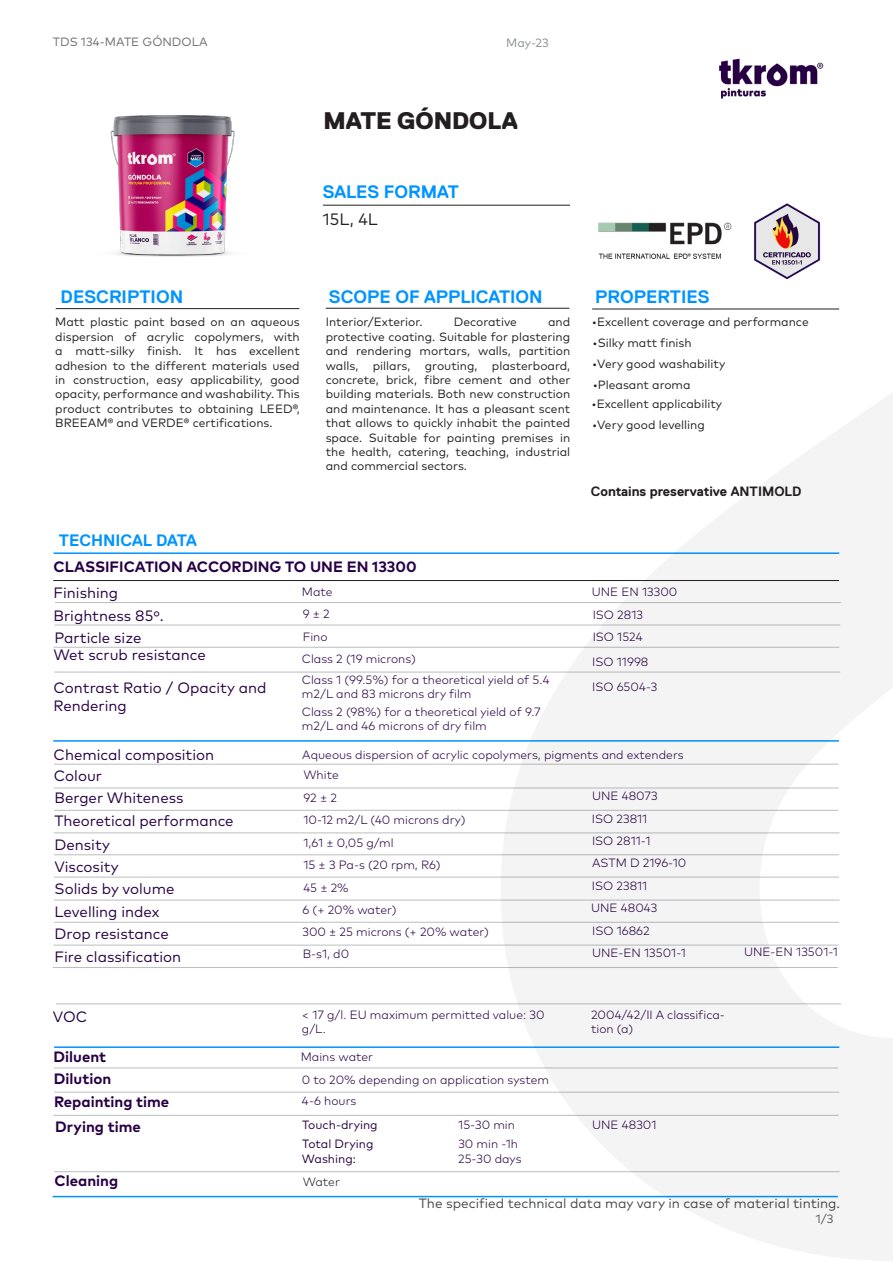
<style>
.page{position:relative;width:893px;height:1263px;background:#fff}
.page>*{position:absolute;margin:0;border:0;box-sizing:border-box;transform-origin:0 0}
.t1{font:800 24px "Replica Pro";color:#231f20}
.t2{font:700 18px "Replica";color:#0094ff}
.t3{font:700 16.5px "Replica";color:#0094ff}
.t4{font:16.5px "Mark Pro";color:#231f20}
.t5{font:15px/23px "Mark Pro";color:#270044}
.t6{font:700 15px/23.4px "Mark Pro";color:#270044}
.t7{font:13.5px "Mark Pro";color:#46484a}
.t8{font:700 13.5px "Replica Pro";color:#231f20}
.t9{font:12px/14.4px "Mark Pro";color:#231f20;text-align:justify}
.t10{font:300 12px/14.4px "Mark Pro";color:#270044}
.t11{font:12px/19.5px "Mark Pro";color:#270044}
.t12{font:12px "Mark Pro";color:#6e6e6e}
.t13{font:12px "Mark Pro";color:#8b8d90}
.t14{font:300 12px "Mark Pro";color:#231f20}
.t15{font:12px "Mark Pro";color:#5c5c5f}
</style>
<div class="page">
<img style="left:110px;top:115px;width:125px;height:142px">
<img style="left:754px;top:203px;width:67px;height:76px">
<img style="left:598px;top:222px;width:134px;height:37px">
<hr style="left:323px;top:205px;width:247px;height:1px;background:#231f20">
<hr style="left:592px;top:309px;width:247px;height:1px;background:#231f20">
<hr style="left:326px;top:308px;width:243px;height:1px;background:#231f20">
<hr style="left:56px;top:308px;width:243px;height:1px;background:#231f20">
<hr style="left:54px;top:552px;width:785px;height:2px;background:#0094ff">
<hr style="left:53px;top:580px;width:786px;height:1px;background:#231f20">
<hr style="left:55px;top:602px;width:786px;height:1px;background:#bcbdc0">
<hr style="left:54px;top:625px;width:786px;height:1px;background:#bcbdc0">
<hr style="left:54px;top:647px;width:785px;height:1px;background:#bcbdc0">
<hr style="left:53px;top:740px;width:786px;height:2px;background:#0094ff">
<hr style="left:54px;top:764px;width:784px;height:1px;background:#bcbdc0">
<hr style="left:54px;top:788px;width:785px;height:1px;background:#bcbdc0">
<hr style="left:54px;top:810px;width:784px;height:1px;background:#bcbdc0">
<hr style="left:54px;top:854px;width:785px;height:1px;background:#bcbdc0">
<hr style="left:54px;top:877px;width:785px;height:1px;background:#bcbdc0">
<hr style="left:54px;top:900px;width:786px;height:1px;background:#bcbdc0">
<hr style="left:54px;top:922px;width:785px;height:1px;background:#bcbdc0">
<hr style="left:54px;top:1046px;width:785px;height:2px;background:#0094ff">
<hr style="left:54px;top:833px;width:786px;height:1px;background:#bcbdc0">
<hr style="left:54px;top:945px;width:785px;height:1px;background:#bcbdc0">
<hr style="left:54px;top:1068px;width:784px;height:1px;background:#bcbdc0">
<hr style="left:54px;top:1092px;width:785px;height:1px;background:#bcbdc0">
<hr style="left:53px;top:1115px;width:786px;height:1px;background:#bcbdc0">
<hr style="left:54px;top:1171px;width:786px;height:1px;background:#bcbdc0">
<hr style="left:54px;top:672px;width:786px;height:1px;background:#bcbdc0">
<hr style="left:53px;top:967px;width:785px;height:1px;background:#bcbdc0">
<hr style="left:56px;top:1003px;width:785px;height:1px;background:#bcbdc0">
<img style="left:719px;top:58px;width:105px;height:41px">
<hr style="left:53px;top:1196px;width:785px;height:1px;background:#0094ff">
<svg style="left:501px;top:393px;width:392px;height:868px;fill:#f4f4f4"></svg>
<p class="t12" style="left:53px;top:33px;width:156px">TDS 134-MATE GÓNDOLA</p>
<p class="t13" style="left:506px;top:34px;width:44px">May-23</p>
<h1 class="t1" style="left:323px;top:107px;width:196px">MATE GÓNDOLA</h1>
<h2 class="t2" style="left:323px;top:182px;width:138px">SALES FORMAT</h2>
<h3 class="t4" style="left:323px;top:206px;width:56px">15L, 4L</h3>
<h2 class="t2" style="left:61px;top:287px;width:124px">DESCRIPTION</h2>
<h2 class="t2" style="left:329px;top:287px;width:215px">SCOPE OF APPLICATION</h2>
<p class="t9" style="left:55px;top:314px;width:246px">Matt plastic paint based on an aqueous dispersion of acrylic copolymers, with a matt-silky finish. It has excellent adhesion to the different materials used in construction, easy applicability, good opacity, performance and washability. This product contributes to obtaining LEED®, BREEAM® and VERDE® certifications.</p>
<p class="t9" style="left:326px;top:314px;width:98px">Interior/Exterior.</p>
<p class="t9" style="left:454px;top:314px;width:65px">Decorative</p>
<p class="t9" style="left:326px;top:314px;width:246px;text-indent:222px">and protective coating. Suitable for plastering and rendering mortars, walls, partition walls, pillars, grouting, plasterboard, concrete, brick, fibre cement and other building materials. Both new construction and maintenance. It has a pleasant scent that allows to quickly inhabit the painted space. Suitable for painting premises in the health, catering, teaching, industrial and commercial sectors.</p>
<h2 class="t2" style="left:595px;top:287px;width:116px">PROPERTIES</h2>
<p class="t9" style="left:592px;top:314px;width:218px">•Excellent coverage and performance</p>
<p class="t9" style="left:592px;top:335px;width:101px">•Silky matt finish</p>
<p class="t9" style="left:592px;top:356px;width:135px">•Very good washability</p>
<p class="t9" style="left:593px;top:377px;width:99px">•Pleasant aroma</p>
<p class="t9" style="left:592px;top:396px;width:132px">•Excellent applicability</p>
<p class="t9" style="left:592px;top:417px;width:114px">•Very good levelling</p>
<p class="t8" style="left:591px;top:484px;width:212px">Contains preservative ANTIMOLD</p>
<h3 class="t3" style="left:59px;top:531px;width:139px">TECHNICAL DATA</h3>
<p class="t6" style="left:54px;top:554px;width:365px">CLASSIFICATION ACCORDING TO UNE EN 13300</p>
<p class="t5" style="left:54px;top:580px;width:112px">Finishing<br>Brightness 85º.</p>
<p class="t10" style="left:302px;top:579px;width:32px;line-height:23px">Mate<br>9 ± 2</p>
<p class="t10" style="left:592px;top:579px;width:87px;line-height:23.1px">UNE EN 13300<br>ISO 2813</p>
<p class="t5" style="left:54px;top:625px;width:89px">Particle size</p>
<p class="t5" style="left:54px;top:678px;width:214px;line-height:18px">Contrast Ratio / Opacity and<br>Rendering</p>
<p class="t10" style="left:593px;top:628px;width:52px">ISO 1524</p>
<p class="t10" style="left:303px;top:628px;width:26px">Fino</p>
<p class="t10" style="left:302px;top:671px;width:249px">Class 1 (99.5%) for a theoretical yield of 5.4 m2/L and 83 microns dry film</p>
<p class="t5" style="left:54px;top:642px;width:154px">Wet scrub resistance</p>
<p class="t10" style="left:302px;top:651px;width:115px">Class 2 (19 microns)</p>
<p class="t10" style="left:592px;top:653px;width:58px">ISO 11998</p>
<p class="t10" style="left:592px;top:678px;width:67px">ISO 6504-3</p>
<p class="t10" style="left:302px;top:703px;width:240px">Class 2 (98%) for a theoretical yield of 9.7 m2/L and 46 microns of dry film</p>
<p class="t5" style="left:54px;top:742px;width:162px">Chemical composition</p>
<p class="t10" style="left:302px;top:746px;width:383px">Aqueous dispersion of acrylic copolymers, pigments and extenders</p>
<p class="t5" style="left:54px;top:764px;width:131px;line-height:21.1px">Colour<br>Berger Whiteness</p>
<p class="t10" style="left:303px;top:762px;width:37px;line-height:22.6px">White<br>92 ± 2</p>
<p class="t10" style="left:592px;top:788px;width:67px">UNE 48073</p>
<p class="t5" style="left:55px;top:808px;width:181px">Theoretical performance</p>
<p class="t10" style="left:303px;top:812px;width:164px">10-12 m2/L (40 microns dry)</p>
<p class="t10" style="left:592px;top:810px;width:57px">ISO 23811</p>
<p class="t5" style="left:55px;top:832px;width:57px">Density</p>
<p class="t5" style="left:54px;top:854px;width:122px;line-height:22.5px">Viscosity<br>Solids by volume</p>
<p class="t10" style="left:303px;top:830px;width:139px;line-height:22.4px">1,61 ± 0,05 g/ml<br>15 ± 3 Pa-s (20 rpm, R6)</p>
<p class="t10" style="left:592px;top:828px;width:96px;line-height:22.4px">ISO 2811-1<br>ASTM D 2196-10</p>
<p class="t10" style="left:303px;top:879px;width:47px">45 ± 2%</p>
<p class="t10" style="left:592px;top:877px;width:57px">ISO 23811</p>
<p class="t5" style="left:55px;top:899px;width:106px">Levelling index</p>
<p class="t10" style="left:302px;top:901px;width:96px">6 (+ 20% water)</p>
<p class="t10" style="left:591px;top:900px;width:68px">UNE 48043</p>
<p class="t5" style="left:55px;top:921px;width:116px">Drop resistance</p>
<p class="t10" style="left:302px;top:924px;width:188px">300 ± 25 microns (+ 20% water)</p>
<p class="t10" style="left:592px;top:922px;width:59px">ISO 16862</p>
<p class="t5" style="left:55px;top:944px;width:128px">Fire classification</p>
<p class="t10" style="left:303px;top:946px;width:48px">B-s1, d0</p>
<p class="t10" style="left:592px;top:945px;width:95px">UNE-EN 13501-1</p>
<p class="t5" style="left:53px;top:1004px;width:36px">VOC</p>
<p class="t10" style="left:302px;top:1006px;width:244px">&lt; 17 g/l. EU maximum permitted value: 30 g/L.</p>
<p class="t10" style="left:591px;top:1006px;width:135px">2004/42/II A classifica&shy;tion (a)</p>
<p class="t6" style="left:54px;top:1044px;width:54px">Diluent</p>
<p class="t10" style="left:301px;top:1048px;width:74px">Mains water</p>
<p class="t6" style="left:54px;top:1065px;width:117px">Dilution<br>Repainting time</p>
<p class="t10" style="left:302px;top:1068px;width:249px;line-height:21.3px">0 to 20% depending on application system<br>4-6 hours</p>
<p class="t6" style="left:55px;top:1114px;width:87px">Drying time</p>
<p class="t11" style="left:302px;top:1113px;width:77px">Touch-drying<br>Total Drying</p>
<p class="t11" style="left:302px;top:1148px;width:55px">Washing:</p>
<p class="t10" style="left:458px;top:1116px;width:58px">15-30 min</p>
<p class="t10" style="left:592px;top:1116px;width:66px">UNE 48301</p>
<p class="t10" style="left:458px;top:1135px;width:65px;line-height:14.9px">30 min -1h<br>25-30 days</p>
<p class="t6" style="left:55px;top:1167px;width:65px">Cleaning</p>
<p class="t14" style="left:303px;top:1173px;width:39px">Water</p>
<p class="t10" style="left:744px;top:944px;width:95px">UNE-EN 13501-1</p>
<p class="t7" style="left:419px;top:1193px;width:423px">The specified technical data may vary in case of material tinting.</p>
<p class="t15" style="left:816px;top:1210px;width:19px">1/3</p>
</div>
